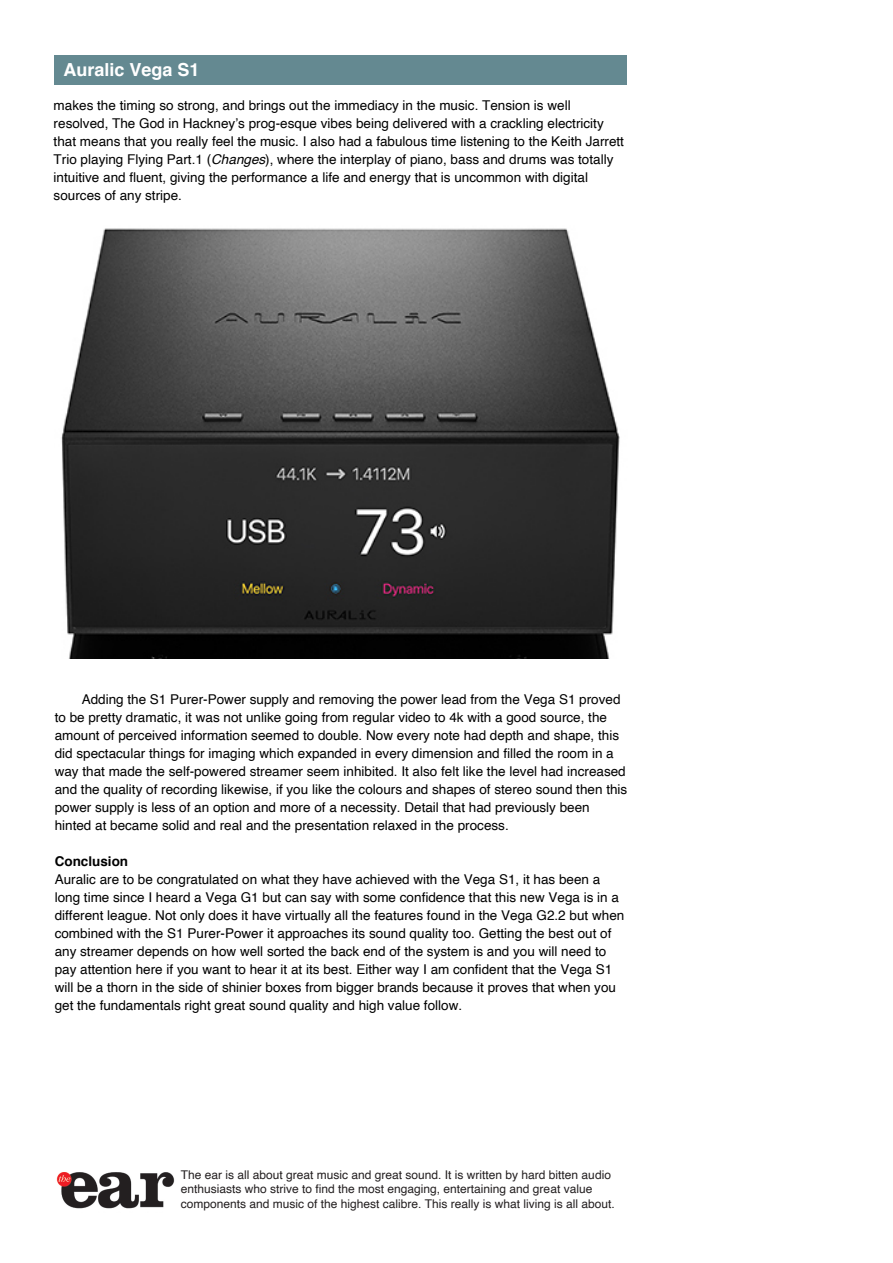
<style>
.page{position:relative;width:893px;height:1263px;background:#fff}
.page>*{position:absolute;margin:0;border:0;box-sizing:border-box;transform-origin:0 0}
.t1{font:700 18px "Helvetica";color:#fff}
.t2{font:13.5px/18px "Helvetica";color:#000}
.t3{font:700 13.5px "Helvetica";color:#000}
.t4{font:12px/14.4px "Helvetica";color:#231f20}
.s1{font-style:italic}
</style>
<div class="page">
<div style="left:54px;top:55px;width:572px;height:30px;background:#648991"></div>
<img style="left:61px;top:228px;width:559px;height:430px">
<img style="left:56px;top:1172px;width:119px;height:37px">
<h1 class="t1" style="left:63px;top:63px;width:138px">Auralic Vega S1</h1>
<p class="t2" style="left:54px;top:97px;width:572px">makes the timing so strong, and brings out the immediacy in the music. Tension is well resolved, The God in Hackney’s prog-esque vibes being delivered with a crackling electricity that means that you really feel the music. I also had a fabulous time listening to the Keith Jarrett Trio playing Flying Part.1 (<span class="s1">Changes</span>), where the interplay of piano, bass and drums was totally intuitive and fluent, giving the performance a life and energy that is uncommon with digital sources of any stripe.</p>
<p class="t2" style="left:55px;top:691px;width:574px;text-indent:27px">Adding the S1 Purer-Power supply and removing the power lead from the Vega S1 proved to be pretty dramatic, it was not unlike going from regular video to 4k with a good source, the amount of perceived information seemed to double. Now every note had depth and shape, this did spectacular things for imaging which expanded in every dimension and filled the room in a way that made the self-powered streamer seem inhibited. It also felt like the level had increased and the quality of recording likewise, if you like the colours and shapes of stereo sound then this power supply is less of an option and more of a necessity. Detail that had previously been hinted at became solid and real and the presentation relaxed in the process.</p>
<p class="t3" style="left:55px;top:855px;width:75px">Conclusion</p>
<p class="t2" style="left:55px;top:871px;width:571px">Auralic are to be congratulated on what they have achieved with the Vega S1, it has been a long time since I heard a Vega G1 but can say with some confidence that this new Vega is in a different league. Not only does it have virtually all the features found in the Vega G2.2 but when combined with the S1 Purer-Power it approaches its sound quality too. Getting the best out of any streamer depends on how well sorted the back end of the system is and you will need to pay attention here if you want to hear it at its best. Either way I am confident that the Vega S1 will be a thorn in the side of shinier boxes from bigger brands because it proves that when you get the fundamentals right great sound quality and high value follow.</p>
<p class="t4" style="left:181px;top:1168px;width:436px">The ear is all about great music and great sound. It is written by hard bitten audio enthusiasts who strive to find the most engaging, entertaining and great value components and music of the highest calibre. This really is what living is all about.</p>
</div>
